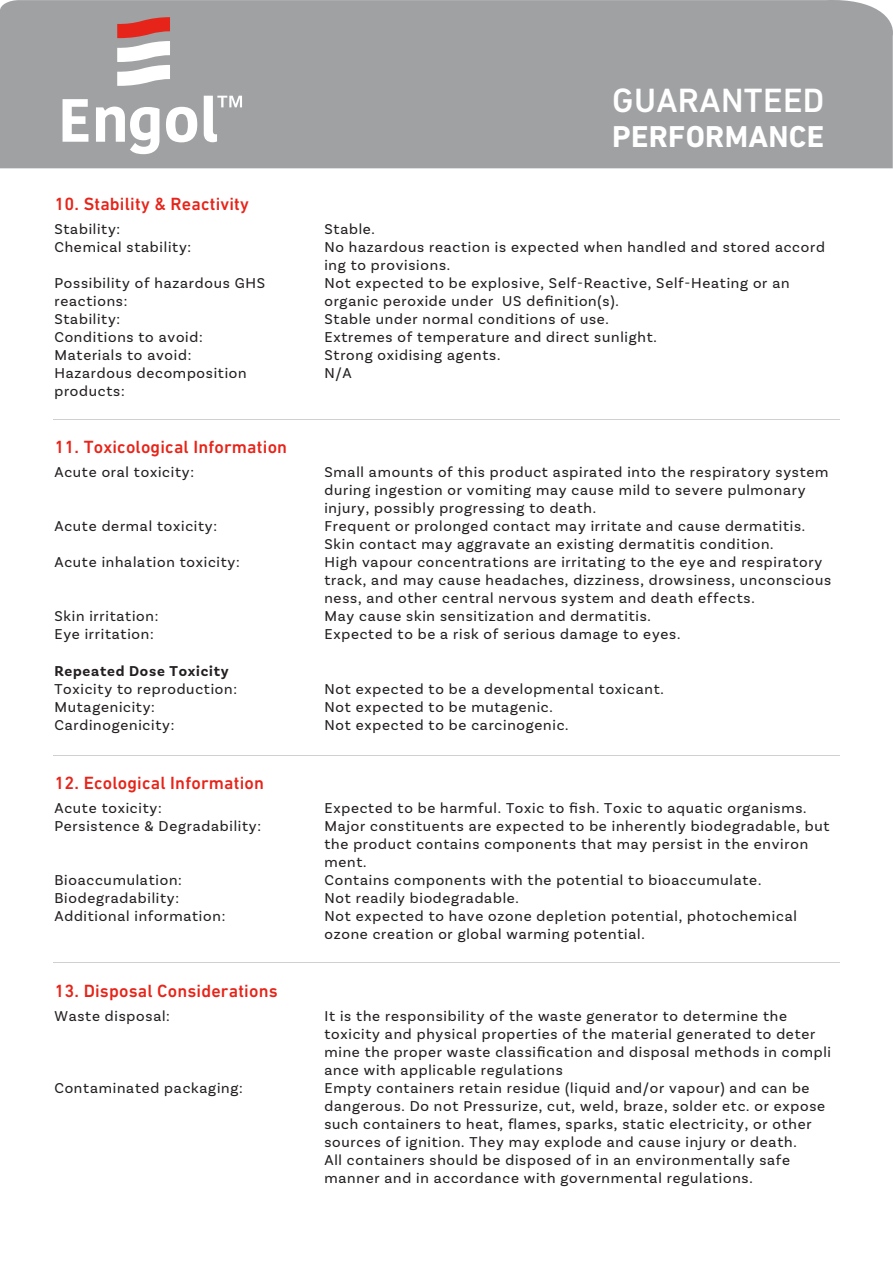
<style>
.page{position:relative;width:893px;height:1263px;background:#fff}
.page>*{position:absolute;margin:0;border:0;box-sizing:border-box;transform-origin:0 0}
.t1{font:500 34.35px "DIN Next LT Pro";letter-spacing:.01em;color:#fff}
.t2{font:700 30.75px "DIN Next LT Pro";letter-spacing:.01em;color:#fff}
.t3{font:500 18px "DIN Next LT Pro";letter-spacing:.01em;color:#e72419}
.t4{font:15px/18px "Basic Sans";letter-spacing:.05em;color:#231f20}
.t5{font:700 15px "Basic Sans";letter-spacing:.05em;color:#231f20}
</style>
<div class="page">
<div style="left:0;top:0;width:893px;height:168px;background:#9fa1a3"></div>
<svg style="left:63px;top:96px;width:179px;height:58px"></svg>
<svg style="left:117px;top:17px;width:53px;height:69px"></svg>
<hr style="left:53px;top:419px;width:787px;height:1px;background:#9fa1a3">
<hr style="left:53px;top:755px;width:787px;height:1px;background:#9fa1a3">
<hr style="left:53px;top:963px;width:787px;height:1px;background:#9fa1a3">
<h1 class="t1" style="left:612px;top:81px;width:214px">GUARANTEED</h1>
<h2 class="t2" style="left:612px;top:118px;width:214px">PERFORMANCE</h2>
<p class="t3" style="left:54px;top:193px;width:196px">10. Stability &amp; Reactivity</p>
<p class="t4" style="left:54px;top:220px;width:67px">Stability:</p>
<p class="t4" style="left:324px;top:220px;width:52px">Stable.</p>
<p class="t4" style="left:54px;top:238px;width:138px">Chemical stability:</p>
<p class="t4" style="left:324px;top:238px;width:502px">No hazardous reaction is expected when handled and stored accord ing to provisions.</p>
<p class="t4" style="left:54px;top:274px;width:212px">Possibility of hazardous GHS</p>
<p class="t4" style="left:324px;top:274px;width:467px">Not expected to be explosive, Self-Reactive, Self-Heating or an</p>
<p class="t4" style="left:54px;top:292px;width:74px">reactions:</p>
<p class="t4" style="left:324px;top:292px;width:296px">organic peroxide under US definition(s).</p>
<p class="t4" style="left:54px;top:310px;width:67px">Stability:</p>
<p class="t4" style="left:324px;top:310px;width:286px">Stable under normal conditions of use.</p>
<p class="t4" style="left:54px;top:328px;width:150px">Conditions to avoid:</p>
<p class="t4" style="left:324px;top:328px;width:334px">Extremes of temperature and direct sunlight.</p>
<p class="t4" style="left:54px;top:346px;width:138px">Materials to avoid:</p>
<p class="t4" style="left:324px;top:346px;width:177px">Strong oxidising agents.</p>
<p class="t4" style="left:54px;top:364px;width:194px">Hazardous decomposition</p>
<p class="t4" style="left:324px;top:364px;width:29px">N/A</p>
<p class="t4" style="left:54px;top:382px;width:72px">products:</p>
<p class="t3" style="left:54px;top:437px;width:234px">11. Toxicological Information</p>
<p class="t4" style="left:54px;top:463px;width:141px">Acute oral toxicity:</p>
<p class="t4" style="left:324px;top:463px;width:506px">Small amounts of this product aspirated into the respiratory system during ingestion or vomiting may cause mild to severe pulmonary injury, possibly progressing to death.</p>
<p class="t4" style="left:54px;top:517px;width:164px">Acute dermal toxicity:</p>
<p class="t4" style="left:324px;top:517px;width:482px">Frequent or prolonged contact may irritate and cause dermatitis.<br>Skin contact may aggravate an existing dermatitis condition.</p>
<p class="t4" style="left:54px;top:553px;width:187px">Acute inhalation toxicity:</p>
<p class="t4" style="left:324px;top:553px;width:508px">High vapour concentrations are irritating to the eye and respiratory track, and may cause headaches, dizziness, drowsiness, unconscious ness, and other central nervous system and death effects.</p>
<p class="t4" style="left:54px;top:607px;width:105px">Skin irritation:</p>
<p class="t4" style="left:324px;top:607px;width:328px">May cause skin sensitization and dermatitis.</p>
<p class="t4" style="left:54px;top:625px;width:101px">Eye irritation:</p>
<p class="t4" style="left:324px;top:625px;width:357px">Expected to be a risk of serious damage to eyes.</p>
<p class="t5" style="left:54px;top:661px;width:176px">Repeated Dose Toxicity</p>
<p class="t4" style="left:54px;top:679px;width:184px">Toxicity to reproduction:</p>
<p class="t4" style="left:324px;top:679px;width:341px">Not expected to be a developmental toxicant.</p>
<p class="t4" style="left:54px;top:697px;width:102px">Mutagenicity:</p>
<p class="t4" style="left:324px;top:697px;width:230px">Not expected to be mutagenic.</p>
<p class="t4" style="left:54px;top:715px;width:121px">Cardinogenicity:</p>
<p class="t4" style="left:324px;top:715px;width:246px">Not expected to be carcinogenic.</p>
<p class="t3" style="left:54px;top:772px;width:211px">12. Ecological Information</p>
<p class="t4" style="left:54px;top:799px;width:109px">Acute toxicity:</p>
<p class="t4" style="left:324px;top:799px;width:484px">Expected to be harmful. Toxic to fish. Toxic to aquatic organisms.</p>
<p class="t4" style="left:54px;top:817px;width:208px">Persistence &amp; Degradability:</p>
<p class="t4" style="left:324px;top:817px;width:507px">Major constituents are expected to be inherently biodegradable, but the product contains components that may persist in the environ ment.</p>
<p class="t4" style="left:54px;top:871px;width:129px">Bioaccumulation:</p>
<p class="t4" style="left:324px;top:871px;width:438px">Contains components with the potential to bioaccumulate.</p>
<p class="t4" style="left:54px;top:889px;width:126px">Biodegradability:</p>
<p class="t4" style="left:324px;top:889px;width:196px">Not readily biodegradable.</p>
<p class="t4" style="left:54px;top:907px;width:172px">Additional information:</p>
<p class="t4" style="left:324px;top:907px;width:474px">Not expected to have ozone depletion potential, photochemical ozone creation or global warming potential.</p>
<p class="t3" style="left:54px;top:980px;width:225px">13. Disposal Considerations</p>
<p class="t4" style="left:54px;top:1006px;width:117px">Waste disposal:</p>
<p class="t4" style="left:324px;top:1006px;width:508px">It is the responsibility of the waste generator to determine the toxicity and physical properties of the material generated to deter mine the proper waste classification and disposal methods in compli ance with applicable regulations</p>
<p class="t4" style="left:54px;top:1078px;width:190px">Contaminated packaging:</p>
<p class="t4" style="left:324px;top:1078px;width:502px">Empty containers retain residue (liquid and/or vapour) and can be dangerous. Do not Pressurize, cut, weld, braze, solder etc. or expose such containers to heat, flames, sparks, static electricity, or other sources of ignition. They may explode and cause injury or death.<br>All containers should be disposed of in an environmentally safe manner and in accordance with governmental regulations.</p>
</div>
